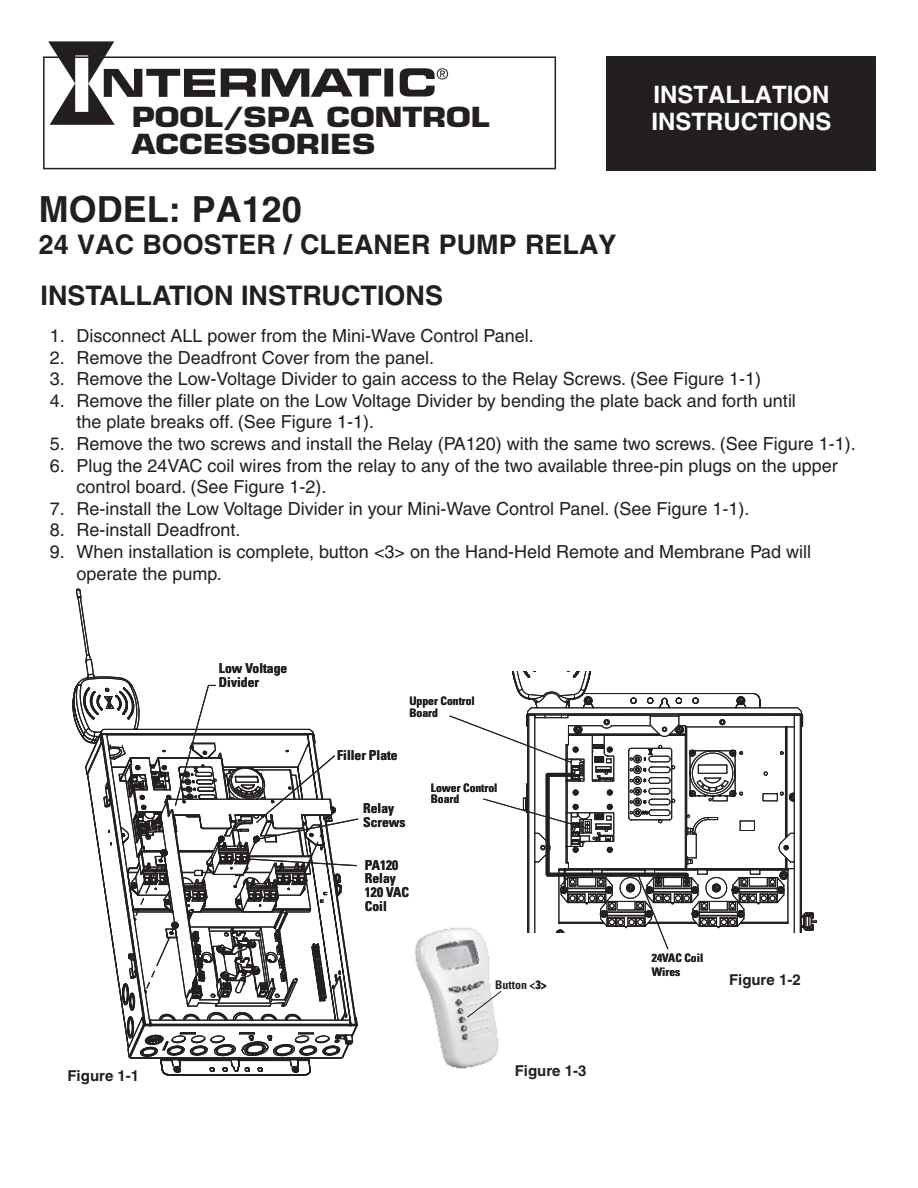
<style>
.page{position:relative;width:918px;height:1188px;background:#fff}
.page>*{position:absolute;margin:0;border:0;box-sizing:border-box;transform-origin:0 0}
.t1{font:700 36px "Helvetica";color:#231f20}
.t2{font:700 27px "Helvetica";color:#231f20}
.t3{font:700 27px/27px "Eurostile";color:#231f20;scale:1.2 1}
.t4{font:700 24px/27px "Helvetica";color:#fff}
.t5{font:18px/21.6px "Helvetica";color:#231f20}
.t6{font:700 15px "Helvetica";color:#231f20}
.t7{font:700 condensed 13.65px/13.6px "Univers";color:#231f20}
.t8{font:700 condensed 11.85px "Univers";color:#231f20}
.t9{font:700 condensed 11.7px/11.7px "Univers";color:#231f20}
</style>
<div class="page">
<img style="left:48px;top:41px;width:401px;height:84px">
<div style="left:606px;top:56px;width:270px;height:115px;background:#231f20"></div>
<div style="left:43px;top:56px;width:513px;height:113px;border:2px solid #231f20"></div>
<svg style="left:72px;top:589px;width:60px;height:151px"></svg>
<svg style="left:84px;top:684px;width:275px;height:387px"></svg>
<img style="left:414px;top:929px;width:85px;height:140px">
<svg style="left:466px;top:990px;width:36px;height:28px"></svg>
<svg style="left:512px;top:672px;width:277px;height:41px"></svg>
<svg style="left:526px;top:713px;width:289px;height:220px"></svg>
<svg style="left:544px;top:693px;width:217px;height:236px"></svg>
<svg style="left:449px;top:715px;width:220px;height:235px"></svg>
<h2 class="t3" style="left:132px;top:104px;width:300px">POOL/SPA CONTROL<br>ACCESSORIES</h2>
<h1 class="t1" style="left:39px;top:187px;width:265px">MODEL: PA120</h1>
<h2 class="t2" style="left:39px;top:228px;width:579px">24 VAC BOOSTER / CLEANER PUMP RELAY</h2>
<h3 class="t4" style="left:651px;top:81px;width:181px">INSTALLATION<br>INSTRUCTIONS</h3>
<h2 class="t2" style="left:40px;top:279px;width:404px">INSTALLATION INSTRUCTIONS</h2>
<p class="t5" style="left:50px;top:325px;width:486px">1. Disconnect ALL power from the Mini-Wave Control Panel.</p>
<p class="t5" style="left:50px;top:347px;width:386px">2. Remove the Deadfront Cover from the panel.</p>
<p class="t5" style="left:50px;top:368px;width:713px">3. Remove the Low-Voltage Divider to gain access to the Relay Screws. (See Figure 1-1)</p>
<p class="t5" style="left:76px;top:390px;width:721px;text-indent:-27px">4. Remove the filler plate on the Low Voltage Divider by bending the plate back and forth until the plate breaks off. (See Figure 1-1).</p>
<p class="t5" style="left:50px;top:433px;width:808px">5. Remove the two screws and install the Relay (PA120) with the same two screws. (See Figure 1-1).</p>
<p class="t5" style="left:76px;top:455px;width:763px;text-indent:-27px">6. Plug the 24VAC coil wires from the relay to any of the two available three-pin plugs on the upper control board. (See Figure 1-2).</p>
<p class="t5" style="left:50px;top:498px;width:701px">7. Re-install the Low Voltage Divider in your Mini-Wave Control Panel. (See Figure 1-1).</p>
<p class="t5" style="left:50px;top:519px;width:192px">8. Re-install Deadfront.</p>
<p class="t5" style="left:76px;top:541px;width:736px;text-indent:-27px">9. When installation is complete, button &lt;3&gt; on the Hand-Held Remote and Membrane Pad will operate the pump.</p>
<p class="t6" style="left:68px;top:1067px;width:73px">Figure 1-1</p>
<p class="t7" style="left:219px;top:661px;width:70px">Low Voltage<br>Divider</p>
<p class="t9" style="left:409px;top:695px;width:67px">Upper Control<br>Board</p>
<p class="t7" style="left:337px;top:748px;width:62px">Filler Plate</p>
<p class="t7" style="left:363px;top:802px;width:44px">Relay<br>Screws</p>
<p class="t7" style="left:365px;top:858px;width:46px">PA120<br>Relay<br>120 VAC<br>Coil</p>
<p class="t9" style="left:431px;top:782px;width:68px">Lower Control<br>Board</p>
<p class="t8" style="left:495px;top:977px;width:53px">Button &lt;3&gt;</p>
<p class="t6" style="left:515px;top:1062px;width:73px">Figure 1-3</p>
<p class="t9" style="left:652px;top:950px;width:53px;line-height:14px">24VAC Coil<br>Wires</p>
<p class="t6" style="left:729px;top:971px;width:73px">Figure 1-2</p>
</div>
